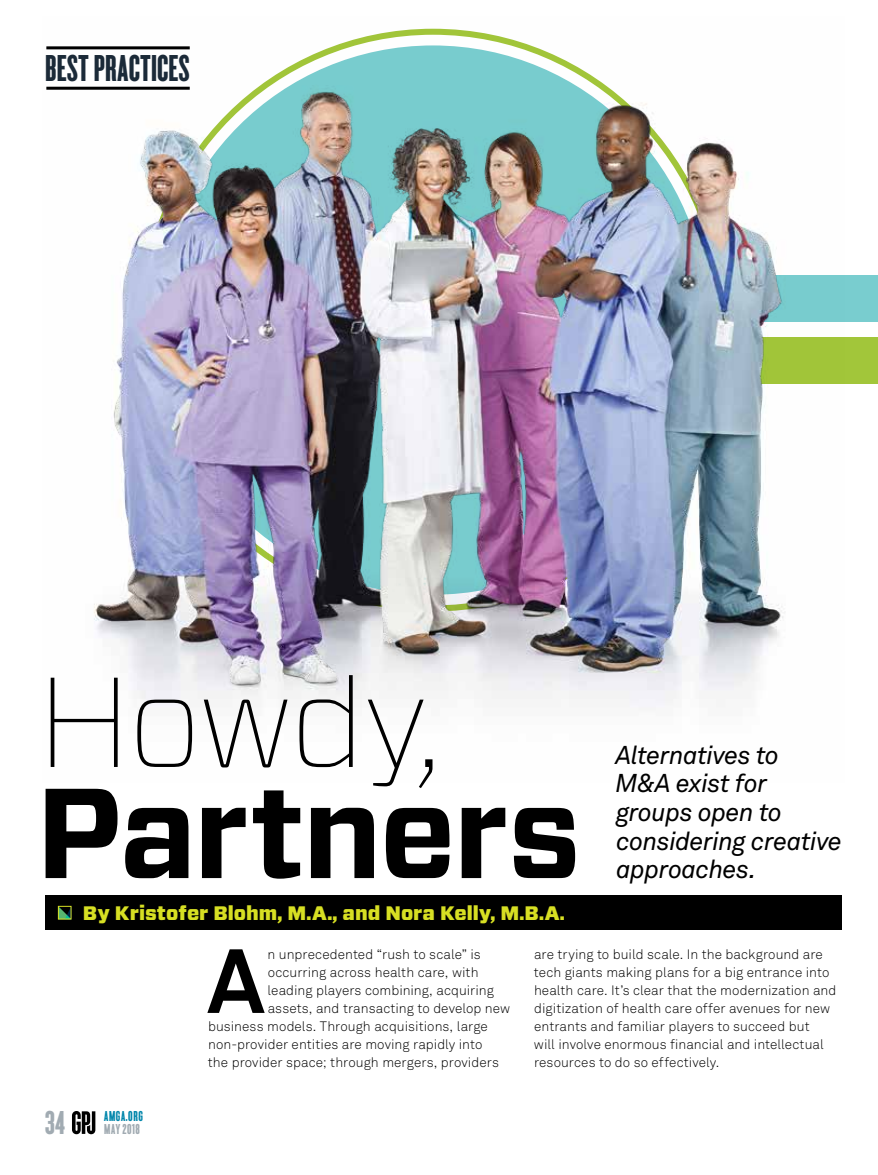
<style>
.page{position:relative;width:878px;height:1175px;background:#fff}
.page>*{position:absolute;margin:0;border:0;box-sizing:border-box;transform-origin:0 0}
.t1{font:700 127.5px "Forza";letter-spacing:-.02em;color:#000}
.t2{font:100 127.5px "Forza";letter-spacing:-.02em;color:#000}
.t3{font:700 89.7px "Akkurat Std";color:#000}
.t4{font:39px "Cyclone Background";letter-spacing:.01em;color:#1c2b39}
.t5{font:34.5px "Cyclone Background";color:#a1abb2}
.t6{font:italic 25.5px/28.5px "Akkurat Std";letter-spacing:-.02em;color:#000}
.t7{font:900 19.5px "Forza";color:#d7df23}
.t8{font:15px "Cyclone Background";letter-spacing:.045em;color:#0086ab}
.t9{font:15px "Cyclone Background";letter-spacing:.035em;color:#a1abb2}
.t10{font:300 13.5px/18px "Akkurat Std";letter-spacing:.005em;color:#000}
</style>
<div class="page">
<svg style="left:72px;top:1111px;width:23px;height:23px"></svg>
<div style="left:622px;top:275px;width:256px;height:47px;background:#79cdcf"></div>
<div style="left:622px;top:337px;width:256px;height:47px;background:#a2c63a"></div>
<img style="left:46px;top:28px;width:739px;height:680px">
<div style="left:45px;top:896px;width:797px;height:34px;background:#000"></div>
<svg style="left:60px;top:908px;width:9px;height:9px"></svg>
<div style="left:58px;top:906px;width:13px;height:13px;border:1px solid #d7df23"></div>
<h3 class="t4" style="left:45px;top:47px;width:146px">BEST PRACTICES</h3>
<h1 class="t2" style="left:36px;top:633px;width:405px">Howdy,</h1>
<h1 class="t1" style="left:36px;top:748px;width:546px">Partners</h1>
<h3 class="t7" style="left:83px;top:899px;width:483px">By Kristofer Blohm, M.A., and Nora Kelly, M.B.A.</h3>
<p class="t10" style="left:534px;top:945px;width:304px">are trying to build scale. In the background are tech giants making plans for a big entrance into health care. It’s clear that the modernization and digitization of health care offer avenues for new entrants and familiar players to succeed but<br>will involve enormous financial and intellectual resources to do so effectively.</p>
<h3 class="t6" style="left:615px;top:741px;width:228px">Alternatives to<br>M&amp;A exist for groups open to considering creative approaches.</h3>
<h2 class="t3" style="left:207px;top:926px;width:59px">A</h2>
<p class="t10" style="left:267px;top:945px;width:215px">n unprecedented “rush to scale” is</p>
<p class="t10" style="left:268px;top:963px;width:212px">occurring across health care, with</p>
<p class="t10" style="left:267px;top:981px;width:228px">leading players combining, acquiring</p>
<p class="t10" style="left:268px;top:999px;width:244px">assets, and transacting to develop new</p>
<p class="t10" style="left:208px;top:1017px;width:281px">business models. Through acquisitions, large</p>
<p class="t10" style="left:208px;top:1035px;width:276px">non-provider entities are moving rapidly into</p>
<p class="t10" style="left:208px;top:1053px;width:292px">the provider space; through mergers, providers</p>
<h3 class="t5" style="left:45px;top:1103px;width:22px">34</h3>
<p class="t8" style="left:104px;top:1107px;width:40px">AMGA.ORG</p>
<p class="t9" style="left:104px;top:1121px;width:37px">MAY 2018</p>
</div>
